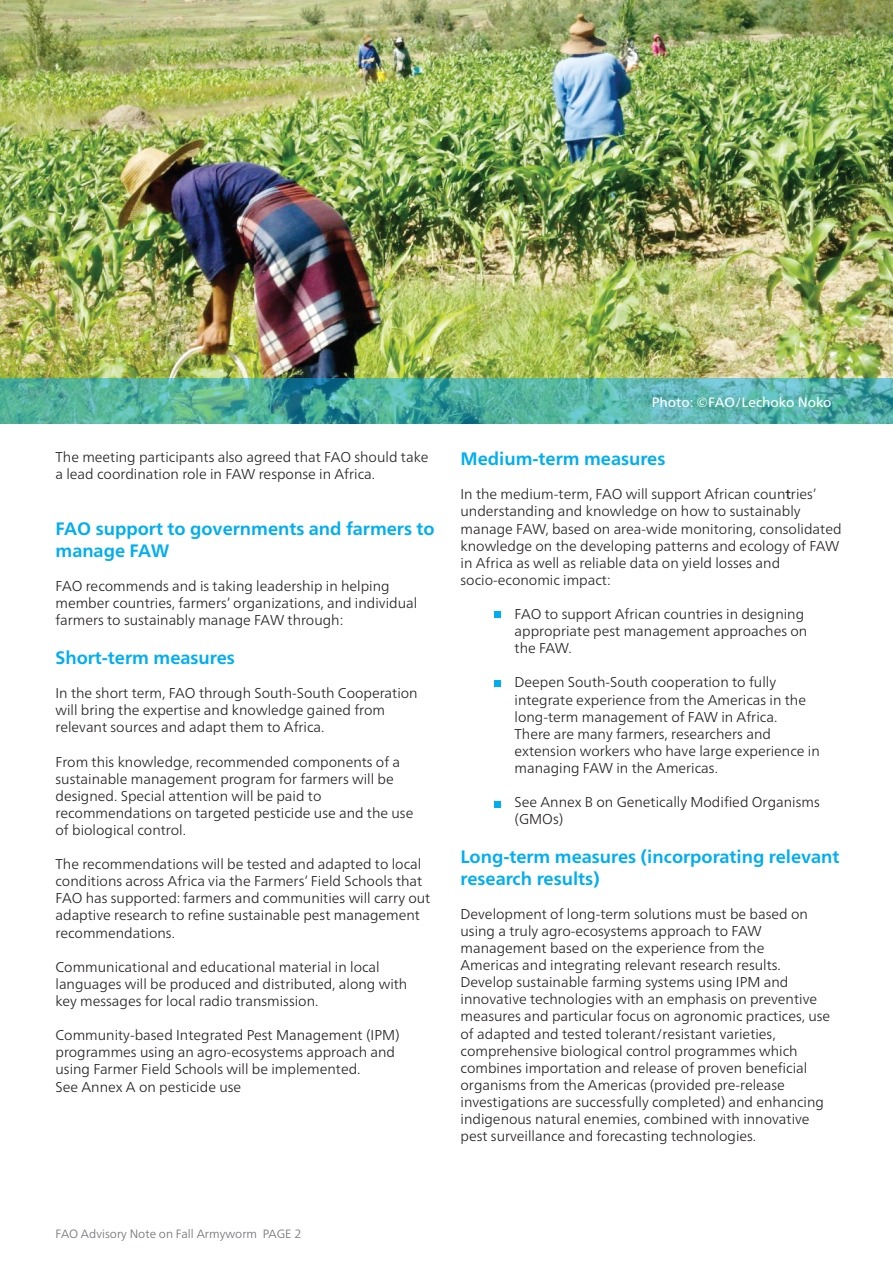
<style>
.page{position:relative;width:893px;height:1263px;background:#fff}
.page>*{position:absolute;margin:0;border:0;box-sizing:border-box;transform-origin:0 0}
.t1{font:700 18px/21.6px "Frutiger Neue LTCYR";color:#00aeef}
.t2{font:300 14.25px/17.1px "Frutiger Neue LTCYR";color:#231f20}
.t3{font:13.5px "Frutiger Neue LTCYR";color:#fff}
.t4{font:300 12px "Frutiger Neue LTCYR";color:#6d6e71}
.s1{font-weight:400}
</style>
<div class="page">
<svg style="left:494px;top:612px;width:6px;height:6px"></svg>
<svg style="left:494px;top:680px;width:6px;height:6px"></svg>
<svg style="left:495px;top:801px;width:6px;height:6px"></svg>
<img style="left:0;top:0;width:893px;height:378px">
<svg style="left:0;top:378px;width:893px;height:45px;background:#52afa2"></svg>
<p class="t2" style="left:56px;top:449px;width:374px">The meeting participants also agreed that FAO should take a lead coordination role in FAW response in Africa.</p>
<p class="t1" style="left:56px;top:518px;width:381px">FAO support to governments and farmers to manage FAW</p>
<p class="t2" style="left:56px;top:577px;width:363px">FAO recommends and is taking leadership in helping member countries, farmers’ organizations, and individual farmers to sustainably manage FAW through:</p>
<p class="t1" style="left:56px;top:647px;width:181px">Short-term measures</p>
<p class="t2" style="left:56px;top:684px;width:364px">In the short term, FAO through South-South Cooperation will bring the expertise and knowledge gained from relevant sources and adapt them to Africa.</p>
<p class="t2" style="left:56px;top:753px;width:359px">From this knowledge, recommended components of a sustainable management program for farmers will be designed. Special attention will be paid to recommendations on targeted pesticide use and the use of biological control.</p>
<p class="t2" style="left:56px;top:855px;width:376px">The recommendations will be tested and adapted to local conditions across Africa via the Farmers’ Field Schools that FAO has supported: farmers and communities will carry out adaptive research to refine sustainable pest management recommendations.</p>
<p class="t2" style="left:56px;top:958px;width:353px">Communicational and educational material in local languages will be produced and distributed, along with key messages for local radio transmission.</p>
<p class="t2" style="left:56px;top:1026px;width:346px">Community-based Integrated Pest Management (IPM) programmes using an agro-ecosystems approach and using Farmer Field Schools will be implemented.<br>See Annex A on pesticide use</p>
<p class="t3" style="left:652px;top:394px;width:181px">Photo: ©FAO/Lechoko Noko</p>
<p class="t1" style="left:460px;top:448px;width:206px">Medium-term measures</p>
<p class="t2" style="left:460px;top:486px;width:383px">In the medium-term, FAO will support African coun<span class="s1">t</span>ries’ understanding and knowledge on how to sustainably manage FAW, based on area-wide monitoring, consolidated knowledge on the developing patterns and ecology of FAW in Africa as well as reliable data on yield losses and socio-economic impact:</p>
<p class="t2" style="left:514px;top:605px;width:294px">FAO to support African countries in designing appropriate pest management approaches on the FAW.</p>
<p class="t2" style="left:514px;top:674px;width:307px">Deepen South-South cooperation to fully integrate experience from the Americas in the long-term management of FAW in Africa.<br>There are many farmers, researchers and extension workers who have large experience in managing FAW in the Americas.</p>
<p class="t2" style="left:514px;top:793px;width:307px">See Annex B on Genetically Modified Organisms (GMOs)</p>
<p class="t1" style="left:460px;top:846px;width:380px">Long-term measures (incorporating relevant research results)</p>
<p class="t2" style="left:460px;top:905px;width:371px">Development of long-term solutions must be based on using a truly agro-ecosystems approach to FAW management based on the experience from the<br>Americas and integrating relevant research results.<br>Develop sustainable farming systems using IPM and innovative technologies with an emphasis on preventive measures and particular focus on agronomic practices, use of adapted and tested tolerant/resistant varieties, comprehensive biological control programmes which combines importation and release of proven beneficial organisms from the Americas (provided pre-release investigations are successfully completed) and enhancing indigenous natural enemies, combined with innovative pest surveillance and forecasting technologies.</p>
<p class="t4" style="left:56px;top:1227px;width:247px">FAO Advisory Note on Fall Armyworm PAGE 2</p>
</div>
